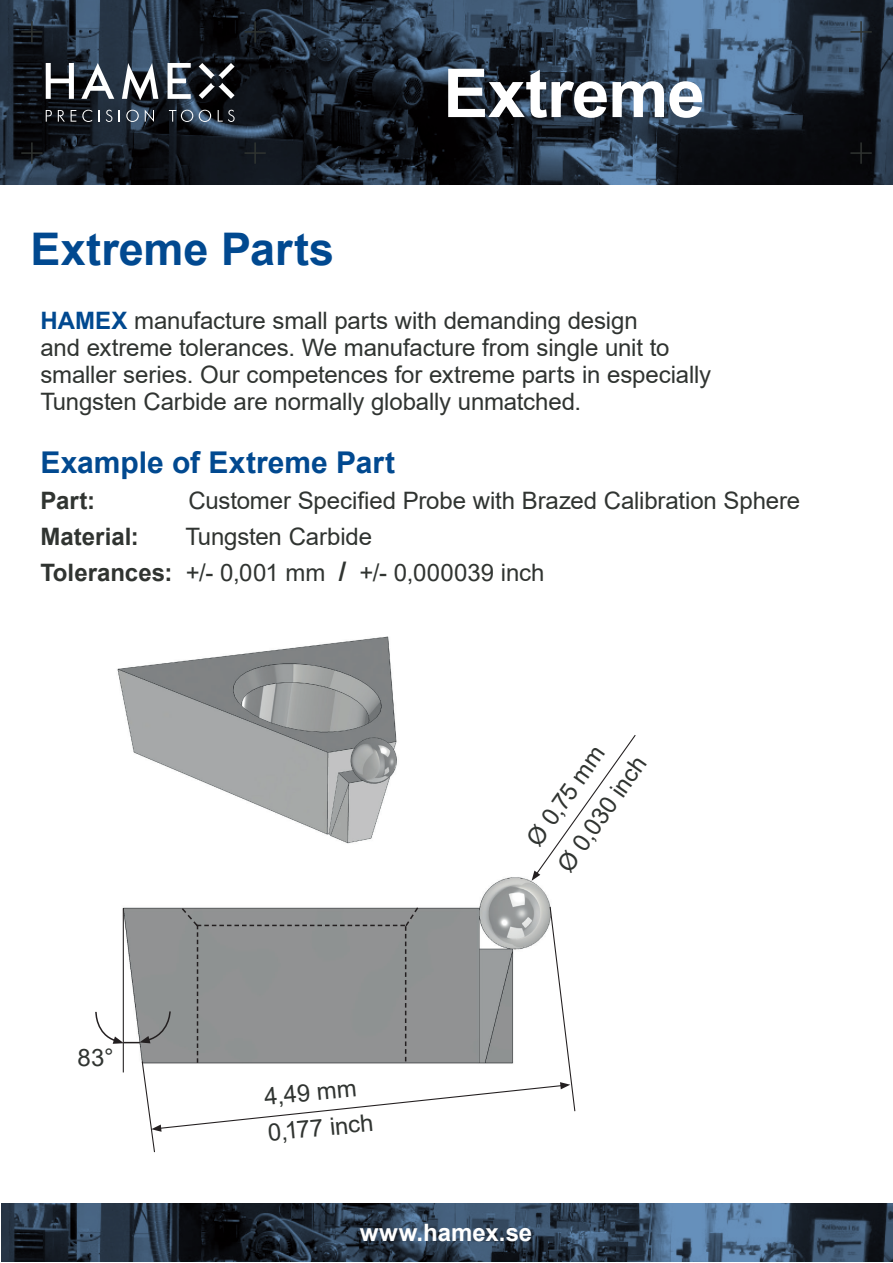
<style>
.page{position:relative;width:893px;height:1263px;background:#fff}
.page>*{position:absolute;margin:0;border:0;box-sizing:border-box;transform-origin:0 0}
.t1{font:700 67.5px "Arial";letter-spacing:-.015em;color:#fff}
.t2{font:700 45px "Arial";color:#014990}
.t3{font:700 30px "Arial";color:#014990}
.t4{font:24px/27px "Arial";letter-spacing:-.005em;color:#303431}
.t5{font:700 24px "Arial";color:#303431}
.t6{font:700 24px "Arial";letter-spacing:.005em;color:#fff}
.s1{font-weight:700;color:#014990}
.s2{font-weight:700}
.s3{font-weight:700;font-size:27px}
</style>
<div class="page">
<svg style="left:0;top:0;width:893px;height:185px;background:#212e3c"></svg>
<hr style="left:254px;top:21px;width:2px;height:22px;background:#303431">
<hr style="left:244px;top:31px;width:22px;height:2px;background:#303431">
<hr style="left:254px;top:142px;width:2px;height:22px;background:#303431">
<hr style="left:244px;top:152px;width:22px;height:2px;background:#303431">
<hr style="left:860px;top:21px;width:2px;height:22px;background:#303431">
<hr style="left:850px;top:31px;width:22px;height:2px;background:#303431">
<hr style="left:860px;top:142px;width:2px;height:22px;background:#303431">
<hr style="left:850px;top:152px;width:22px;height:2px;background:#303431">
<hr style="left:31px;top:21px;width:2px;height:22px;background:#303431">
<hr style="left:21px;top:31px;width:22px;height:2px;background:#303431">
<hr style="left:31px;top:142px;width:2px;height:22px;background:#303431">
<hr style="left:21px;top:152px;width:22px;height:2px;background:#303431">
<svg style="left:46px;top:63px;width:28px;height:36px"></svg>
<svg style="left:168px;top:63px;width:23px;height:36px"></svg>
<svg style="left:122px;top:63px;width:36px;height:37px"></svg>
<svg style="left:81px;top:63px;width:33px;height:36px"></svg>
<svg style="left:199px;top:63px;width:36px;height:36px"></svg>
<svg style="left:46px;top:110px;width:6px;height:12px"></svg>
<svg style="left:58px;top:110px;width:7px;height:12px"></svg>
<svg style="left:71px;top:110px;width:5px;height:12px"></svg>
<svg style="left:82px;top:110px;width:10px;height:12px"></svg>
<svg style="left:99px;top:110px;width:1px;height:12px"></svg>
<svg style="left:106px;top:110px;width:6px;height:12px"></svg>
<svg style="left:119px;top:110px;width:1px;height:12px"></svg>
<svg style="left:126px;top:110px;width:13px;height:12px"></svg>
<svg style="left:145px;top:109px;width:9px;height:13px"></svg>
<svg style="left:169px;top:110px;width:24px;height:12px"></svg>
<svg style="left:199px;top:110px;width:12px;height:12px"></svg>
<svg style="left:218px;top:110px;width:17px;height:12px"></svg>
<svg style="left:1px;top:1203px;width:892px;height:59px;background:#2e4054"></svg>
<img style="left:117px;top:636px;width:280px;height:208px">
<img style="left:479px;top:877px;width:71px;height:29px">
<svg style="left:532px;top:735px;width:104px;height:146px"></svg>
<svg style="left:95px;top:906px;width:481px;height:247px"></svg>
<h2 class="t2" style="left:30px;top:218px;width:305px">Extreme Parts</h2>
<h1 class="t1" style="left:443px;top:46px;width:263px">Extreme</h1>
<p class="t4" style="left:40px;top:307px;width:672px"><span class="s1">HAMEX</span> manufacture small parts with demanding design<br>and extreme tolerances. We manufacture from single unit to smaller series. Our competences for extreme parts in especially Tungsten Carbide are normally globally unmatched.</p>
<p class="t3" style="left:40px;top:441px;width:356px">Example of Extreme Part</p>
<p class="t5" style="left:40px;top:483px;width:56px">Part:</p>
<p class="t4" style="left:188px;top:487px;width:613px">Customer Specified Probe with Brazed Calibration Sphere</p>
<p class="t5" style="left:40px;top:519px;width:100px">Material:</p>
<p class="t4" style="left:40px;top:518px;width:506px;line-height:36px;text-indent:145px">Tungsten Carbide<br><span class="s2">Tolerances:</span> +/- 0,001 mm <span class="s3">/</span> +/- 0,000039 inch</p>
<p class="t4" style="left:78px;top:1043px;width:38px">83°</p>
<p class="t4" style="left:263px;top:1078px;width:108px;line-height:36px;rotate:-5deg">4,49 mm<br>0,177 inch</p>
<p class="t4" style="left:514px;top:834px;width:137px;line-height:40px;rotate:-55deg">Ø 0,75 mm<br>Ø 0,030 inch</p>
<p class="t6" style="left:360px;top:1215px;width:174px">www.hamex.se</p>
</div>
